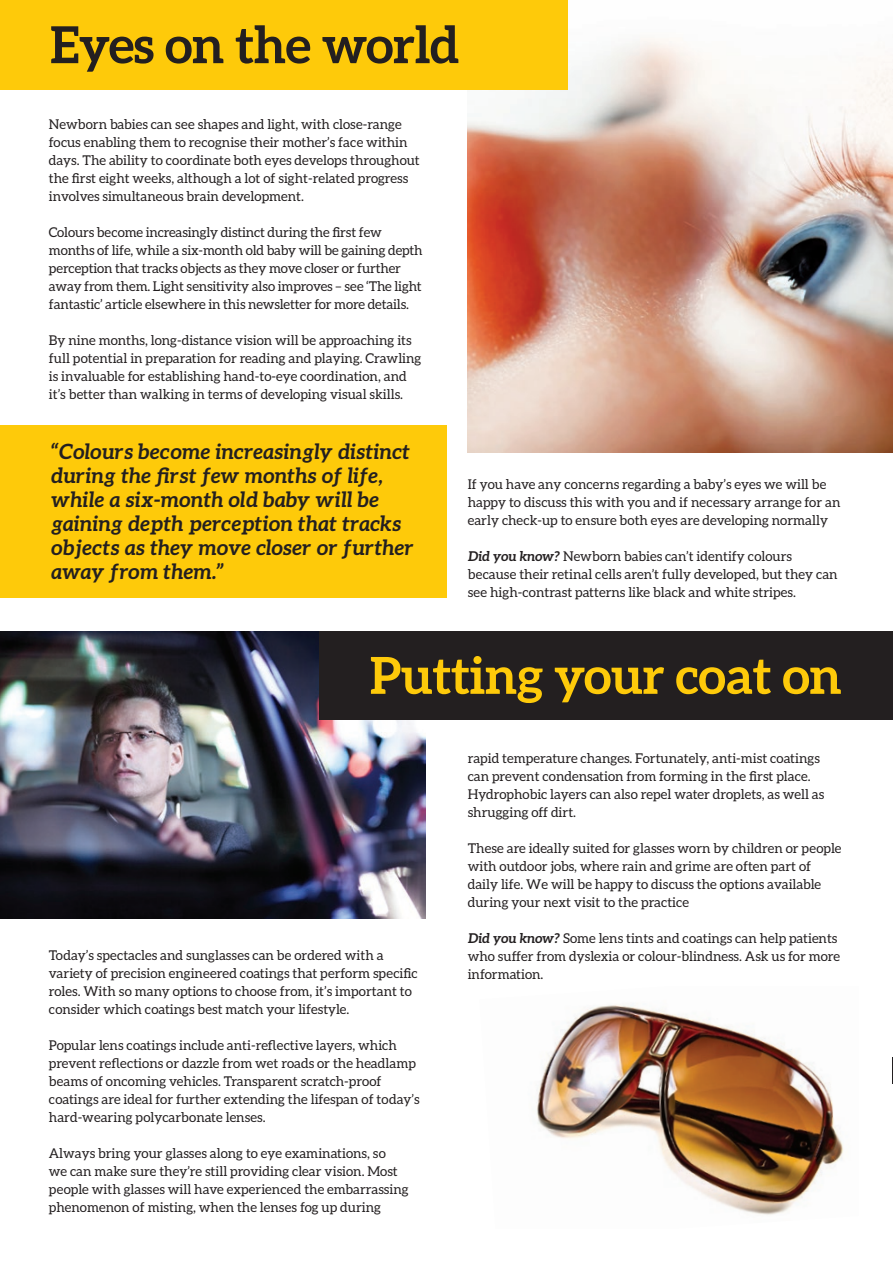
<style>
.page{position:relative;width:893px;height:1263px;background:#fff}
.page>*{position:absolute;margin:0;border:0;box-sizing:border-box;transform-origin:0 0}
.t1{font:700 51px "Aleo";letter-spacing:-.01em;color:#feca0a}
.t2{font:700 51px "Aleo";letter-spacing:-.01em;color:#231f20}
.t3{font:italic 700 21px/24px "Aleo";letter-spacing:.005em;color:#231f20}
.t4{font:13.5px/18px "Aleo";color:#231f20}
.s1{font-weight:700;font-style:italic}
</style>
<div class="page">
<img style="left:468px;top:38px;width:425px;height:415px">
<img style="left:0;top:631px;width:425px;height:287px">
<img style="left:536px;top:1005px;width:308px;height:210px">
<div style="left:0;top:0;width:568px;height:89px;background:#feca0a"></div>
<svg style="left:892px;top:1057px;width:1px;height:26px"></svg>
<div style="left:0;top:425px;width:446px;height:172px;background:#feca0a"></div>
<div style="left:320px;top:631px;width:573px;height:89px;background:#231f20"></div>
<p class="t2" style="left:50px;top:15px;width:411px">Eyes on the world</p>
<p class="t4" style="left:49px;top:115px;width:372px">Newborn babies can see shapes and light, with close-range focus enabling them to recognise their mother’s face within days. The ability to coordinate both eyes develops throughout the first eight weeks, although a lot of sight-related progress involves simultaneous brain development.</p>
<p class="t4" style="left:49px;top:223px;width:375px">Colours become increasingly distinct during the first few months of life, while a six-month old baby will be gaining depth perception that tracks objects as they move closer or further away from them. Light sensitivity also improves – see ‘The light fantastic’ article elsewhere in this newsletter for more details.</p>
<p class="t4" style="left:49px;top:331px;width:374px">By nine months, long-distance vision will be approaching its full potential in preparation for reading and playing. Crawling is invaluable for establishing hand-to-eye coordination, and it’s better than walking in terms of developing visual skills.</p>
<p class="t3" style="left:51px;top:439px;width:364px">“Colours become increasingly distinct during the first few months of life, while a six-month old baby will be gaining depth perception that tracks objects as they move closer or further away from them.”</p>
<p class="t4" style="left:468px;top:475px;width:374px">If you have any concerns regarding a baby’s eyes we will be happy to discuss this with you and if necessary arrange for an early check-up to ensure both eyes are developing normally</p>
<p class="t4" style="left:468px;top:547px;width:371px"><span class="s1">Did you know?</span> Newborn babies can’t identify colours because their retinal cells aren’t fully developed, but they can see high-contrast patterns like black and white stripes.</p>
<p class="t1" style="left:370px;top:646px;width:473px">Putting your coat on</p>
<p class="t4" style="left:49px;top:946px;width:370px">Today’s spectacles and sunglasses can be ordered with a variety of precision engineered coatings that perform specific roles. With so many options to choose from, it’s important to consider which coatings best match your lifestyle.</p>
<p class="t4" style="left:49px;top:1036px;width:372px">Popular lens coatings include anti-reflective layers, which prevent reflections or dazzle from wet roads or the headlamp beams of oncoming vehicles. Transparent scratch-proof coatings are ideal for further extending the lifespan of today’s hard-wearing polycarbonate lenses.</p>
<p class="t4" style="left:49px;top:1144px;width:361px">Always bring your glasses along to eye examinations, so<br>we can make sure they’re still providing clear vision. Most people with glasses will have experienced the embarrassing phenomenon of misting, when the lenses fog up during</p>
<p class="t4" style="left:468px;top:748px;width:358px">rapid temperature changes. Fortunately, anti-mist coatings can prevent condensation from forming in the first place.<br>Hydrophobic layers can also repel water droplets, as well as shrugging off dirt.</p>
<p class="t4" style="left:468px;top:838px;width:375px">These are ideally suited for glasses worn by children or people with outdoor jobs, where rain and grime are often part of daily life. We will be happy to discuss the options available during your next visit to the practice</p>
<p class="t4" style="left:468px;top:928px;width:374px"><span class="s1">Did you know?</span> Some lens tints and coatings can help patients who suffer from dyslexia or colour-blindness. Ask us for more information.</p>
</div>
